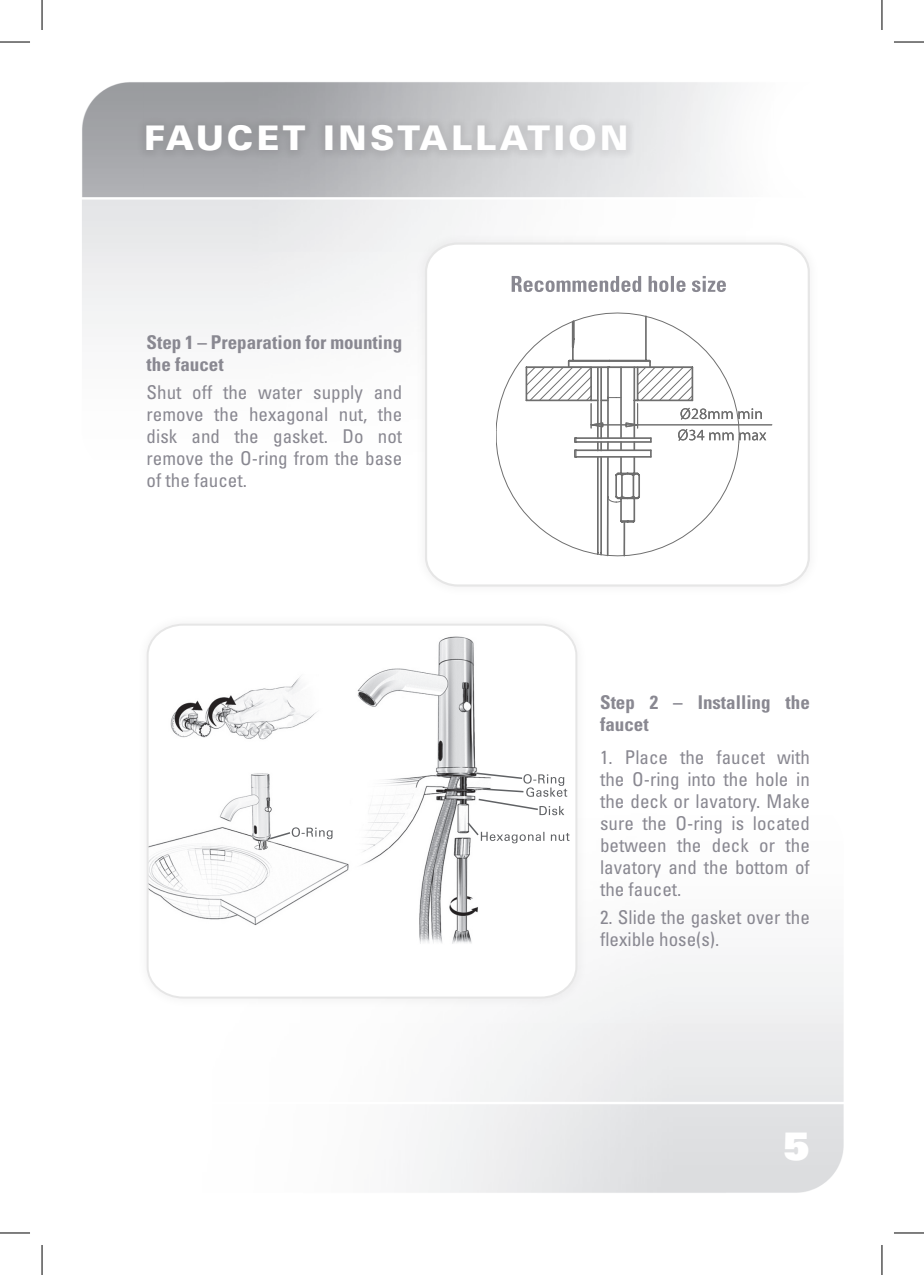
<style>
.page{position:relative;width:924px;height:1275px;background:#fff}
.page>*{position:absolute;margin:0;border:0;box-sizing:border-box;transform-origin:0 0}
.t1{font:900 38px "Univers";color:#fff}
.t2{font:900 34px "Univers";letter-spacing:.1em;color:#fff}
.t3{font:condensed 19px/22px "Univers";color:#898891;text-align:justify}
.t4{font:700 condensed 19px/22px "Univers";color:#898891}
</style>
<div class="page">
<div style="left:136px;top:115px;width:500px;height:46px;background:#231f20;opacity:.08"></div>
<svg style="left:423px;top:241px;width:387px;height:346px"></svg>
<svg style="left:146px;top:623px;width:432px;height:376px"></svg>
<svg style="left:466px;top:821px;width:103px;height:22px"></svg>
<svg style="left:474px;top:771px;width:93px;height:44px"></svg>
<svg style="left:268px;top:827px;width:64px;height:13px"></svg>
<svg style="left:496px;top:313px;width:276px;height:244px"></svg>
<svg style="left:511px;top:276px;width:214px;height:16px"></svg>
<hr style="left:0;top:42px;width:30px;height:1px;background:#000">
<hr style="left:893px;top:42px;width:30px;height:1px;background:#000">
<hr style="left:0;top:1232px;width:30px;height:1px;background:#000">
<hr style="left:893px;top:1232px;width:30px;height:1px;background:#000">
<hr style="left:42px;top:0;width:1px;height:30px;background:#000">
<hr style="left:42px;top:1245px;width:1px;height:30px;background:#000">
<hr style="left:881px;top:0;width:1px;height:30px;background:#000">
<hr style="left:881px;top:1245px;width:1px;height:30px;background:#000">
<p class="t2" style="left:144px;top:117px;width:485px">FAUCET INSTALLATION</p>
<p class="t4" style="left:146px;top:331px;width:257px">Step 1 – Preparation for mounting the faucet</p>
<p class="t3" style="left:146px;top:381px;width:257px">Shut off the water supply and remove the hexagonal nut, the disk and the gasket. Do not remove the O-ring from the base of the faucet.</p>
<p class="t4" style="left:599px;top:691px;width:211px">Step 2 – Installing the faucet</p>
<p class="t3" style="left:599px;top:746px;width:211px">1. Place the faucet with the O-ring into the hole in the deck or lavatory. Make sure the O-ring is located between the deck or the lavatory and the bottom of the faucet.</p>
<p class="t3" style="left:599px;top:906px;width:211px">2. Slide the gasket over the flexible hose(s).</p>
<h1 class="t1" style="left:782px;top:1121px;width:28px">5</h1>
</div>
